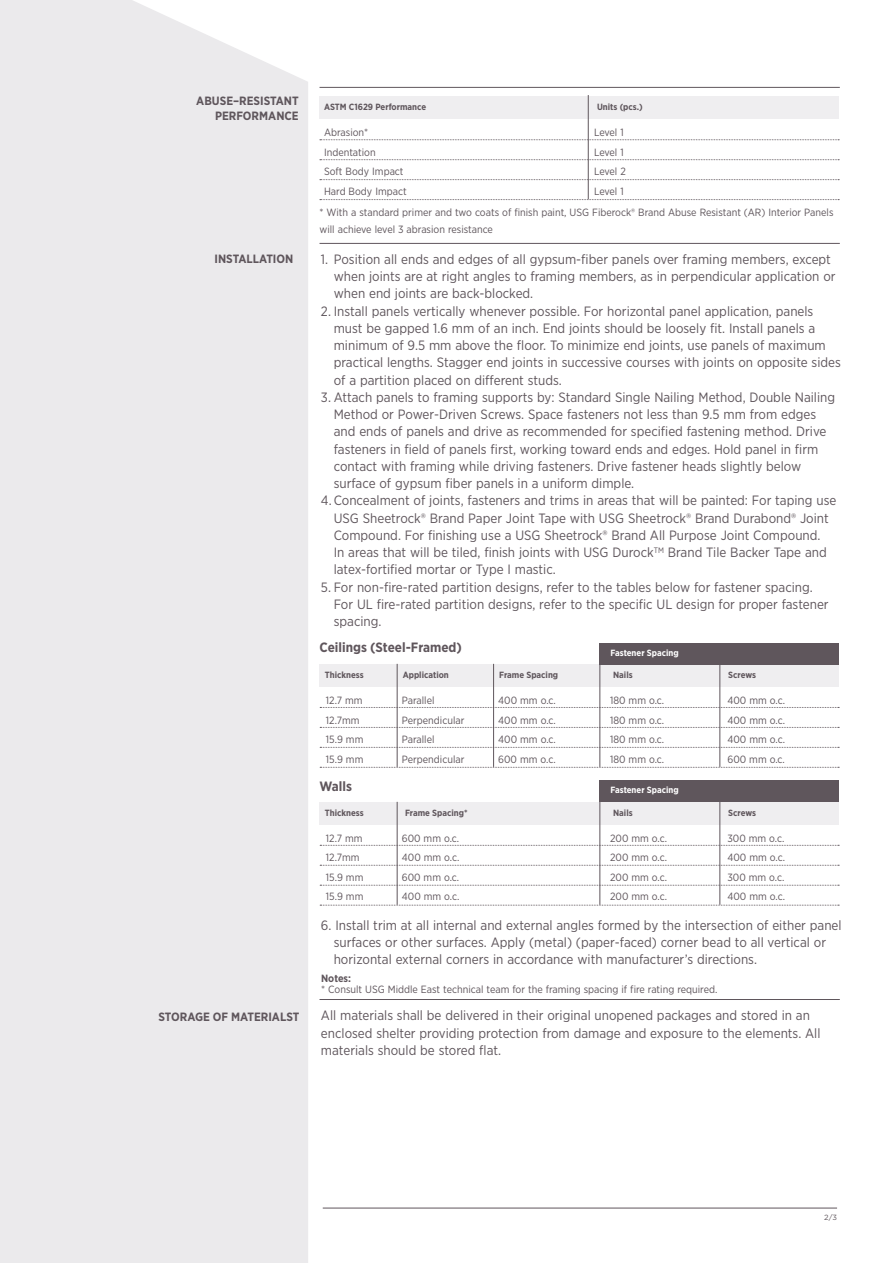
<style>
.page{position:relative;width:893px;height:1263px;background:#fff}
.page>*{position:absolute;margin:0;border:0;box-sizing:border-box;transform-origin:0 0}
.Helvetica_light_10pt{font:13.5px/17.2px "Gotham Narrow";color:#5f565c}
.Helvetica_light_10pt-2{font:700 13.5px "Gotham Narrow";color:#5f565c}
.Helvetica_light_10pt-3{font:700 12px "Gotham Narrow";color:#5f565c}
.Helvetica_light_10pt-4{font:10.5px/17.2px "Gotham Narrow";color:#5f565c}
.Helvetica_light_10pt-5{font:700 10.5px "Gotham Narrow";color:#5f565c}
.Helvetica_light_10pt-6{font:700 9px "Gotham Narrow";color:#5f565c}
.Helvetica_light_10pt-7{font:700 9px "Gotham Narrow";color:#fff}
.t1{font:7.5px "Gotham";color:#5f565c}
</style>
<div class="page">
<div style="left:0;top:0;width:308px;height:1263px;background:#ebeaec"></div>
<hr style="left:323px;top:1208px;width:514px;height:1px;background:#5f565c">
<hr style="left:320px;top:87px;width:520px;height:1px;background:#5f565c">
<hr style="left:320px;top:243px;width:520px;height:1px;background:#5f565c">
<hr style="left:320px;top:999px;width:520px;height:1px;background:#5f565c">
<div style="left:320px;top:96px;width:519px;height:23px;background:#efeef0"></div>
<svg style="left:320px;top:139px;width:519px;height:1px"></svg>
<svg style="left:320px;top:159px;width:519px;height:1px"></svg>
<svg style="left:320px;top:179px;width:519px;height:1px"></svg>
<svg style="left:320px;top:199px;width:519px;height:1px"></svg>
<hr style="left:588px;top:95px;width:1px;height:104px;background:#5f565c">
<div style="left:320px;top:664px;width:519px;height:23px;background:#efeef0"></div>
<div style="left:320px;top:802px;width:519px;height:23px;background:#efeef0"></div>
<svg style="left:320px;top:707px;width:519px;height:1px"></svg>
<svg style="left:320px;top:845px;width:519px;height:1px"></svg>
<svg style="left:320px;top:727px;width:519px;height:1px"></svg>
<svg style="left:320px;top:865px;width:519px;height:1px"></svg>
<svg style="left:320px;top:747px;width:519px;height:1px"></svg>
<svg style="left:320px;top:885px;width:519px;height:1px"></svg>
<svg style="left:320px;top:767px;width:519px;height:1px"></svg>
<svg style="left:320px;top:905px;width:519px;height:1px"></svg>
<hr style="left:599px;top:663px;width:1px;height:104px;background:#5f565c">
<hr style="left:599px;top:800px;width:1px;height:105px;background:#5f565c">
<hr style="left:719px;top:663px;width:1px;height:104px;background:#5f565c">
<hr style="left:719px;top:800px;width:1px;height:105px;background:#5f565c">
<hr style="left:397px;top:664px;width:1px;height:103px;background:#5f565c">
<hr style="left:397px;top:802px;width:1px;height:103px;background:#5f565c">
<hr style="left:493px;top:664px;width:1px;height:103px;background:#5f565c">
<div style="left:600px;top:643px;width:239px;height:21px;background:#5f565c"></div>
<div style="left:600px;top:781px;width:239px;height:21px;background:#5f565c"></div>
<p class="Helvetica_light_10pt-3" style="left:196px;top:93px;width:104px">ABUSE–RESISTANT</p>
<p class="Helvetica_light_10pt-3" style="left:215px;top:108px;width:85px">PERFORMANCE</p>
<p class="Helvetica_light_10pt-3" style="left:215px;top:251px;width:80px">INSTALLATION</p>
<p class="Helvetica_light_10pt-6" style="left:324px;top:101px;width:104px">ASTM C1629 Performance</p>
<p class="Helvetica_light_10pt-6" style="left:597px;top:101px;width:47px">Units (pcs.)</p>
<p class="Helvetica_light_10pt-4" style="left:324px;top:124px;width:46px">Abrasion*</p>
<p class="Helvetica_light_10pt-4" style="left:324px;top:143px;width:53px">Indentation</p>
<p class="Helvetica_light_10pt-4" style="left:324px;top:163px;width:81px">Soft Body Impact</p>
<p class="Helvetica_light_10pt-4" style="left:324px;top:182px;width:84px">Hard Body Impact</p>
<p class="Helvetica_light_10pt-4" style="left:594px;top:124px;width:31px">Level 1</p>
<p class="Helvetica_light_10pt-4" style="left:594px;top:143px;width:31px">Level 1</p>
<p class="Helvetica_light_10pt-4" style="left:594px;top:163px;width:33px">Level 2</p>
<p class="Helvetica_light_10pt-4" style="left:594px;top:182px;width:31px">Level 1</p>
<p class="Helvetica_light_10pt-4" style="left:320px;top:203px;width:515px">* With a standard primer and two coats of finish paint, USG Fiberock® Brand Abuse Resistant (AR) Interior Panels will achieve level 3 abrasion resistance</p>
<p class="Helvetica_light_10pt" style="left:334px;top:250px;width:503px;text-indent:-13px">1. Position all ends and edges of all gypsum-fiber panels over framing members, except when joints are at right angles to framing members, as in perpendicular application or when end joints are back-blocked.</p>
<p class="Helvetica_light_10pt" style="left:334px;top:302px;width:509px;text-indent:-13px">2. Install panels vertically whenever possible. For horizontal panel application, panels must be gapped 1.6 mm of an inch. End joints should be loosely fit. Install panels a minimum of 9.5 mm above the floor. To minimize end joints, use panels of maximum practical lengths. Stagger end joints in successive courses with joints on opposite sides of a partition placed on different studs.</p>
<p class="Helvetica_light_10pt" style="left:334px;top:388px;width:503px;text-indent:-13px">3. Attach panels to framing supports by: Standard Single Nailing Method, Double Nailing Method or Power-Driven Screws. Space fasteners not less than 9.5 mm from edges and ends of panels and drive as recommended for specified fastening method. Drive fasteners in field of panels first, working toward ends and edges. Hold panel in firm contact with framing while driving fasteners. Drive fastener heads slightly below surface of gypsum fiber panels in a uniform dimple.</p>
<p class="Helvetica_light_10pt" style="left:334px;top:492px;width:504px;text-indent:-13px">4.Concealment of joints, fasteners and trims in areas that will be painted: For taping use USG Sheetrock® Brand Paper Joint Tape with USG Sheetrock® Brand Durabond® Joint Compound. For finishing use a USG Sheetrock® Brand All Purpose Joint Compound.<br>In areas that will be tiled, finish joints with USG Durock<sup>TM</sup> Brand Tile Backer Tape and latex-fortified mortar or Type I mastic.</p>
<p class="Helvetica_light_10pt" style="left:334px;top:578px;width:496px;text-indent:-13px">5. For non-fire-rated partition designs, refer to the tables below for fastener spacing.<br>For UL fire-rated partition designs, refer to the specific UL design for proper fastener spacing.</p>
<p class="Helvetica_light_10pt-2" style="left:320px;top:638px;width:144px">Ceilings (Steel-Framed)</p>
<p class="Helvetica_light_10pt-7" style="left:610px;top:647px;width:70px">Fastener Spacing</p>
<p class="Helvetica_light_10pt-6" style="left:325px;top:669px;width:40px">Thickness</p>
<p class="Helvetica_light_10pt-6" style="left:403px;top:669px;width:48px">Application</p>
<p class="Helvetica_light_10pt-6" style="left:499px;top:669px;width:61px">Frame Spacing</p>
<p class="Helvetica_light_10pt-6" style="left:613px;top:669px;width:21px">Nails</p>
<p class="Helvetica_light_10pt-6" style="left:728px;top:669px;width:29px">Screws</p>
<p class="Helvetica_light_10pt-4" style="left:326px;top:691px;width:38px">12.7 mm</p>
<p class="Helvetica_light_10pt-4" style="left:326px;top:711px;width:35px">12.7mm</p>
<p class="Helvetica_light_10pt-4" style="left:326px;top:730px;width:39px">15.9 mm</p>
<p class="Helvetica_light_10pt-4" style="left:326px;top:750px;width:39px">15.9 mm</p>
<p class="Helvetica_light_10pt-4" style="left:402px;top:691px;width:34px">Parallel</p>
<p class="Helvetica_light_10pt-4" style="left:402px;top:711px;width:64px">Perpendicular</p>
<p class="Helvetica_light_10pt-4" style="left:402px;top:730px;width:34px">Parallel</p>
<p class="Helvetica_light_10pt-4" style="left:402px;top:750px;width:64px">Perpendicular</p>
<p class="Helvetica_light_10pt-4" style="left:498px;top:691px;width:59px">400 mm o.c.</p>
<p class="Helvetica_light_10pt-4" style="left:498px;top:711px;width:59px">400 mm o.c.</p>
<p class="Helvetica_light_10pt-4" style="left:498px;top:730px;width:59px">400 mm o.c.</p>
<p class="Helvetica_light_10pt-4" style="left:498px;top:750px;width:59px">600 mm o.c.</p>
<p class="Helvetica_light_10pt-4" style="left:610px;top:691px;width:56px">180 mm o.c.</p>
<p class="Helvetica_light_10pt-4" style="left:610px;top:711px;width:56px">180 mm o.c.</p>
<p class="Helvetica_light_10pt-4" style="left:610px;top:730px;width:56px">180 mm o.c.</p>
<p class="Helvetica_light_10pt-4" style="left:610px;top:750px;width:56px">180 mm o.c.</p>
<p class="Helvetica_light_10pt-4" style="left:727px;top:691px;width:59px">400 mm o.c.</p>
<p class="Helvetica_light_10pt-4" style="left:727px;top:711px;width:59px">400 mm o.c.</p>
<p class="Helvetica_light_10pt-4" style="left:727px;top:730px;width:59px">400 mm o.c.</p>
<p class="Helvetica_light_10pt-4" style="left:727px;top:750px;width:59px">600 mm o.c.</p>
<p class="Helvetica_light_10pt-2" style="left:320px;top:777px;width:34px">Walls</p>
<p class="Helvetica_light_10pt-7" style="left:610px;top:784px;width:70px">Fastener Spacing</p>
<p class="Helvetica_light_10pt-6" style="left:325px;top:807px;width:40px">Thickness</p>
<p class="Helvetica_light_10pt-6" style="left:405px;top:807px;width:64px">Frame Spacing*</p>
<p class="Helvetica_light_10pt-6" style="left:613px;top:807px;width:21px">Nails</p>
<p class="Helvetica_light_10pt-6" style="left:728px;top:807px;width:29px">Screws</p>
<p class="Helvetica_light_10pt-4" style="left:326px;top:829px;width:38px">12.7 mm</p>
<p class="Helvetica_light_10pt-4" style="left:326px;top:849px;width:35px">12.7mm</p>
<p class="Helvetica_light_10pt-4" style="left:326px;top:868px;width:39px">15.9 mm</p>
<p class="Helvetica_light_10pt-4" style="left:326px;top:888px;width:39px">15.9 mm</p>
<p class="Helvetica_light_10pt-4" style="left:402px;top:829px;width:59px">600 mm o.c.</p>
<p class="Helvetica_light_10pt-4" style="left:402px;top:849px;width:59px">400 mm o.c.</p>
<p class="Helvetica_light_10pt-4" style="left:402px;top:868px;width:59px">600 mm o.c.</p>
<p class="Helvetica_light_10pt-4" style="left:402px;top:888px;width:59px">400 mm o.c.</p>
<p class="Helvetica_light_10pt-4" style="left:610px;top:829px;width:58px">200 mm o.c.</p>
<p class="Helvetica_light_10pt-4" style="left:610px;top:849px;width:58px">200 mm o.c.</p>
<p class="Helvetica_light_10pt-4" style="left:610px;top:868px;width:58px">200 mm o.c.</p>
<p class="Helvetica_light_10pt-4" style="left:610px;top:888px;width:58px">200 mm o.c.</p>
<p class="Helvetica_light_10pt-4" style="left:727px;top:829px;width:59px">300 mm o.c.</p>
<p class="Helvetica_light_10pt-4" style="left:727px;top:849px;width:59px">400 mm o.c.</p>
<p class="Helvetica_light_10pt-4" style="left:727px;top:868px;width:59px">300 mm o.c.</p>
<p class="Helvetica_light_10pt-4" style="left:727px;top:888px;width:59px">400 mm o.c.</p>
<p class="Helvetica_light_10pt" style="left:334px;top:916px;width:509px;text-indent:-13px">6. Install trim at all internal and external angles formed by the intersection of either panel surfaces or other surfaces. Apply (metal) (paper-faced) corner bead to all vertical or horizontal external corners in accordance with manufacturer’s directions.</p>
<p class="Helvetica_light_10pt-5" style="left:321px;top:972px;width:31px">Notes:</p>
<p class="Helvetica_light_10pt-4" style="left:321px;top:980px;width:398px">* Consult USG Middle East technical team for the framing spacing if fire rating required.</p>
<p class="Helvetica_light_10pt-3" style="left:158px;top:1009px;width:142px">STORAGE OF MATERIALST</p>
<p class="Helvetica_light_10pt" style="left:321px;top:1007px;width:501px">All materials shall be delivered in their original unopened packages and stored in an enclosed shelter providing protection from damage and exposure to the elements. All materials should be stored flat.</p>
<p class="t1" style="left:824px;top:1212px;width:14px">2/3</p>
</div>
